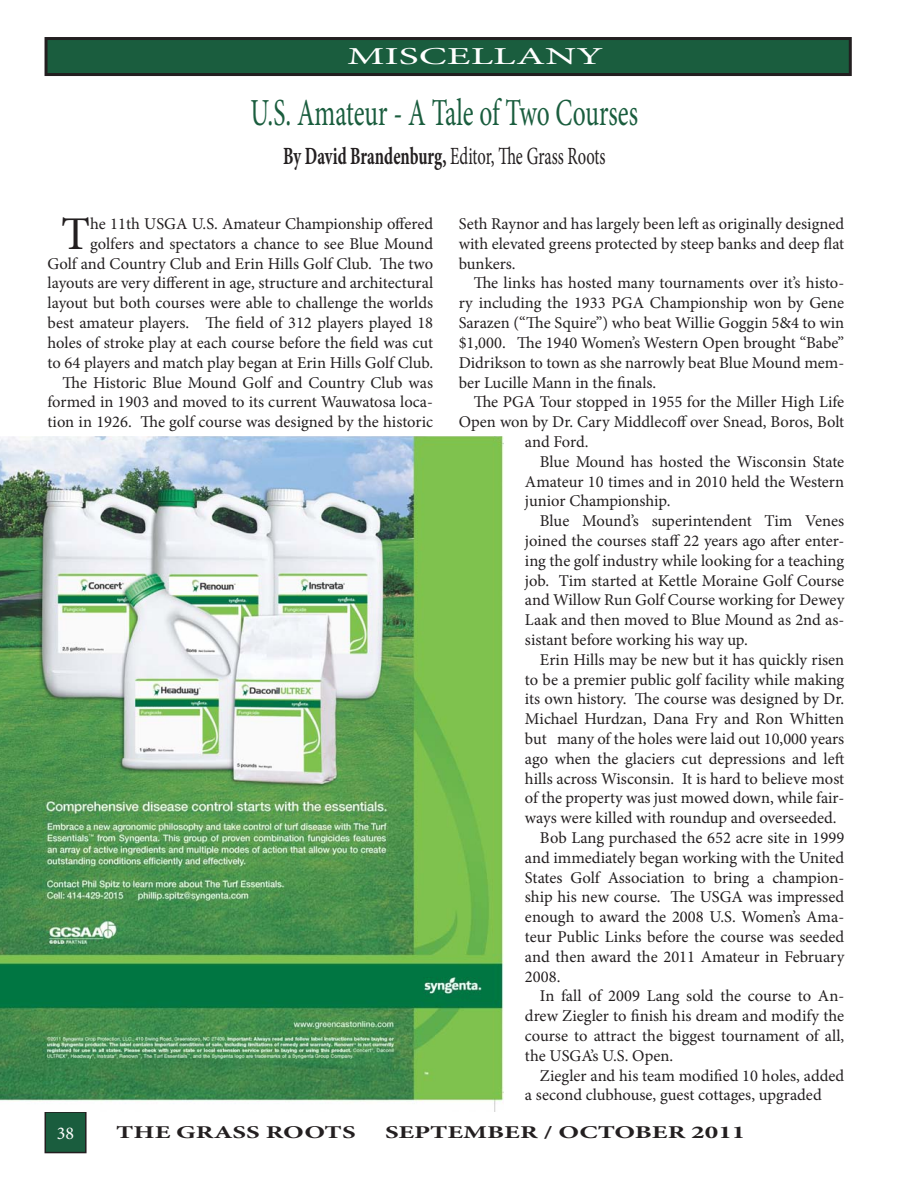
<style>
.page{position:relative;width:918px;height:1188px;background:#fff}
.page>*{position:absolute;margin:0;border:0;box-sizing:border-box;transform-origin:0 0}
.t1{font:46.95px "Minion Pro";color:#231f20}
.t2{font:38.25px "Minion Pro";letter-spacing:-.005em;color:#1a5d3e;scale:.67 1}
.t3{font:24.75px "Minion Pro";letter-spacing:-.005em;color:#231f20;scale:.67 1}
.t4{font:24.3px "Minion Pro";color:#fff;scale:1.72 1}
.t5{font:700 18px "Minion Pro";color:#231f20;scale:1.5 1}
.t6{font:18px "Minion Pro";color:#fff}
.t7{font:16.5px/19.8px "Minion Pro";letter-spacing:-.005em;color:#231f20;text-align:justify}
.s1{font-weight:700}
</style>
<div class="page">
<div style="left:45px;top:1112px;width:41px;height:40px;background:#1a5d3e"></div>
<div style="left:45px;top:1111px;width:42px;height:42px;border:2px solid #231f20"></div>
<div style="left:46px;top:39px;width:804px;height:36px;background:#1a5d3e"></div>
<div style="left:45px;top:37px;width:807px;height:39px;border:3px solid #231f20"></div>
<img style="left:0;top:437px;width:503px;height:674px">
<h3 class="t4" style="left:347px;top:40px;width:150px">MISCELLANY</h3>
<h2 class="t2" style="left:251px;top:87px;width:580px">U.S. Amateur - A Tale of Two Courses</h2>
<h3 class="t3" style="left:283px;top:140px;width:483px"><span class="s1">By David Brandenburg,</span> Editor, The Grass Roots</h3>
<h1 class="t1" style="left:61px;top:202px;width:30px">T</h1>
<p class="t7" style="left:48px;top:214px;width:387px;text-align:right">he 11th USGA U.S. Amateur Championship offered golfers and spectators a chance to see Blue Mound<br>Golf and Country Club and Erin Hills Golf Club. The two layouts are very different in age, structure and architectural layout but both courses were able to challenge the worlds best amateur players. The field of 312 players played 18 holes of stroke play at each course before the field was cut to 64 players and match play began at Erin Hills Golf Club.<br>The Historic Blue Mound Golf and Country Club was formed in 1903 and moved to its current Wauwatosa loca&shy;tion in 1926. The golf course was designed by the historic</p>
<p class="t7" style="left:459px;top:214px;width:387px">Seth Raynor and has largely been left as originally designed with elevated greens protected by steep banks and deep flat bunkers.</p>
<p class="t7" style="left:459px;top:273px;width:387px;text-indent:15px">The links has hosted many tournaments over it’s histo&shy;ry including the 1933 PGA Championship won by Gene Sarazen (“The Squire”) who beat Willie Goggin 5&amp;4 to win $1,000. The 1940 Women’s Western Open brought “Babe” Didrikson to town as she narrowly beat Blue Mound mem&shy;ber Lucille Mann in the finals.</p>
<p class="t7" style="left:474px;top:392px;width:372px">The PGA Tour stopped in 1955 for the Miller High Life</p>
<p class="t7" style="left:459px;top:412px;width:387px">Open won by Dr. Cary Middlecoff over Snead, Boros, Bolt</p>
<p class="t7" style="left:525px;top:432px;width:65px">and Ford.</p>
<p class="t7" style="left:540px;top:452px;width:306px">Blue Mound has hosted the Wisconsin State</p>
<p class="t7" style="left:525px;top:471px;width:321px">Amateur 10 times and in 2010 held the Western</p>
<p class="t7" style="left:525px;top:491px;width:147px">junior Championship.</p>
<p class="t7" style="left:540px;top:511px;width:306px">Blue Mound’s superintendent Tim Venes</p>
<p class="t7" style="left:525px;top:531px;width:321px">joined the courses staff 22 years ago after enter-</p>
<p class="t7" style="left:525px;top:551px;width:321px">ing the golf industry while looking for a teaching</p>
<p class="t7" style="left:525px;top:570px;width:321px">job. Tim started at Kettle Moraine Golf Course</p>
<p class="t7" style="left:525px;top:590px;width:321px">and Willow Run Golf Course working for Dewey</p>
<p class="t7" style="left:525px;top:610px;width:321px">Laak and then moved to Blue Mound as 2nd as-</p>
<p class="t7" style="left:525px;top:630px;width:224px">sistant before working his way up.</p>
<p class="t7" style="left:540px;top:650px;width:306px">Erin Hills may be new but it has quickly risen</p>
<p class="t7" style="left:525px;top:669px;width:321px">to be a premier public golf facility while making</p>
<p class="t7" style="left:525px;top:689px;width:321px">its own history. The course was designed by Dr.</p>
<p class="t7" style="left:525px;top:709px;width:321px">Michael Hurdzan, Dana Fry and Ron Whitten</p>
<p class="t7" style="left:525px;top:729px;width:321px">but many of the holes were laid out 10,000 years</p>
<p class="t7" style="left:525px;top:749px;width:321px">ago when the glaciers cut depressions and left</p>
<p class="t7" style="left:525px;top:768px;width:321px">hills across Wisconsin. It is hard to believe most</p>
<p class="t7" style="left:525px;top:788px;width:321px">of the property was just mowed down, while fair-</p>
<p class="t7" style="left:525px;top:808px;width:313px">ways were killed with roundup and overseeded.</p>
<p class="t7" style="left:540px;top:828px;width:306px">Bob Lang purchased the 652 acre site in 1999</p>
<p class="t7" style="left:525px;top:848px;width:321px">and immediately began working with the United</p>
<p class="t7" style="left:525px;top:867px;width:321px">States Golf Association to bring a champion-</p>
<p class="t7" style="left:525px;top:887px;width:321px">ship his new course. The USGA was impressed</p>
<p class="t7" style="left:525px;top:907px;width:321px">enough to award the 2008 U.S. Women’s Ama-</p>
<p class="t7" style="left:525px;top:927px;width:321px">teur Public Links before the course was seeded</p>
<p class="t7" style="left:525px;top:947px;width:321px">and then award the 2011 Amateur in February</p>
<p class="t7" style="left:525px;top:966px;width:37px">2008.</p>
<p class="t7" style="left:540px;top:986px;width:306px">In fall of 2009 Lang sold the course to An-</p>
<p class="t7" style="left:525px;top:1006px;width:321px">drew Ziegler to finish his dream and modify the</p>
<p class="t7" style="left:525px;top:1026px;width:321px">course to attract the biggest tournament of all,</p>
<p class="t7" style="left:525px;top:1046px;width:150px">the USGA’s U.S. Open.</p>
<p class="t7" style="left:540px;top:1065px;width:306px">Ziegler and his team modified 10 holes, added</p>
<p class="t7" style="left:525px;top:1085px;width:298px">a second clubhouse, guest cottages, upgraded</p>
<p class="t6" style="left:57px;top:1121px;width:19px">38</p>
<p class="t5" style="left:116px;top:1119px;width:161px">THE GRASS ROOTS</p>
<p class="t5" style="left:385px;top:1119px;width:242px">SEPTEMBER / OCTOBER 2011</p>
</div>
